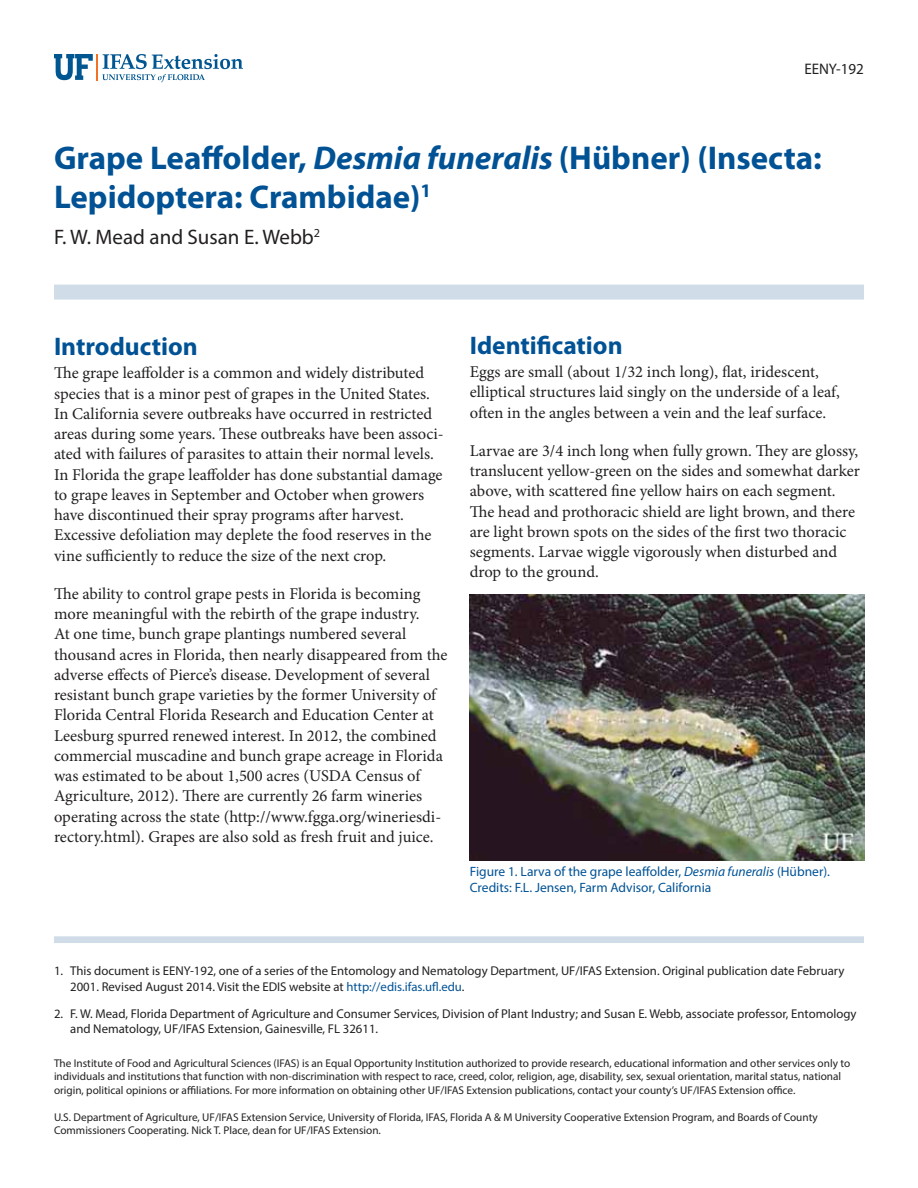
<style>
.page{position:relative;width:918px;height:1188px;background:#fff}
.page>*{position:absolute;margin:0;border:0;box-sizing:border-box;transform-origin:0 0}
.t1{font:700 33px/39.6px "Myriad Pro";color:#005295}
.t2{font:700 25.5px "Myriad Pro";color:#005295}
.t3{font:21px "Myriad Pro";color:#231f20}
.t4{font:16.5px/20.2px "Minion Pro";color:#231f20}
.t5{font:15.3px "Myriad Pro";color:#231f20}
.t6{font:13.5px/16.5px "Myriad Pro";color:#005295}
.t7{font:12.75px/15.3px "Myriad Pro";color:#231f20}
.t8{font:11.25px/13.5px "Myriad Pro";color:#231f20}
.s1{font-style:italic}
.s2{color:#005295}
</style>
<div class="page">
<svg style="left:54px;top:54px;width:189px;height:28px"></svg>
<div style="left:54px;top:285px;width:810px;height:15px;background:#d0dde9"></div>
<div style="left:54px;top:936px;width:810px;height:7px;background:#d0dde9"></div>
<img style="left:470px;top:594px;width:394px;height:266px">
<p class="t5" style="left:804px;top:63px;width:61px">EENY-192</p>
<h1 class="t1" style="left:54px;top:140px;width:769px">Grape Leaffolder, <span class="s1">Desmia funeralis</span> (Hübner) (Insecta:<br>Lepidoptera: Crambidae)<sup>1</sup></h1>
<p class="t3" style="left:54px;top:229px;width:268px">F. W. Mead and Susan E. Webb<sup>2</sup></p>
<h2 class="t2" style="left:54px;top:337px;width:145px">Introduction</h2>
<p class="t4" style="left:54px;top:364px;width:391px">The grape leaffolder is a common and widely distributed species that is a minor pest of grapes in the United States.<br>In California severe outbreaks have occurred in restricted areas during some years. These outbreaks have been associ&shy;ated with failures of parasites to attain their normal levels.<br>In Florida the grape leaffolder has done substantial damage to grape leaves in September and October when growers have discontinued their spray programs after harvest.<br>Excessive defoliation may deplete the food reserves in the vine sufficiently to reduce the size of the next crop.</p>
<p class="t4" style="left:54px;top:585px;width:395px">The ability to control grape pests in Florida is becoming more meaningful with the rebirth of the grape industry.<br>At one time, bunch grape plantings numbered several thousand acres in Florida, then nearly disappeared from the adverse effects of Pierce’s disease. Development of several resistant bunch grape varieties by the former University of Florida Central Florida Research and Education Center at Leesburg spurred renewed interest. In 2012, the combined commercial muscadine and bunch grape acreage in Florida was estimated to be about 1,500 acres (USDA Census of Agriculture, 2012). There are currently 26 farm wineries operating across the state (http://www.fgga.org/wineriesdi&shy;rectory.html). Grapes are also sold as fresh fruit and juice.</p>
<h2 class="t2" style="left:470px;top:335px;width:154px">Identification</h2>
<p class="t4" style="left:470px;top:363px;width:372px">Eggs are small (about 1/32 inch long), flat, iridescent, elliptical structures laid singly on the underside of a leaf, often in the angles between a vein and the leaf surface.</p>
<p class="t4" style="left:470px;top:442px;width:392px">Larvae are 3/4 inch long when fully grown. They are glossy, translucent yellow-green on the sides and somewhat darker above, with scattered fine yellow hairs on each segment.<br>The head and prothoracic shield are light brown, and there are light brown spots on the sides of the first two thoracic segments. Larvae wiggle vigorously when disturbed and drop to the ground.</p>
<p class="t6" style="left:470px;top:864px;width:362px">Figure 1. Larva of the grape leaffolder, <span class="s1">Desmia funeralis</span> (Hübner).<br>Credits: F.L. Jensen, Farm Advisor, California</p>
<p class="t7" style="left:70px;top:964px;width:776px;text-indent:-16px">1. This document is EENY-192, one of a series of the Entomology and Nematology Department, UF/IFAS Extension. Original publication date February<br>2001. Revised August 2014. Visit the EDIS website at <span class="s2">http://edis.ifas.ufl.edu</span>.</p>
<p class="t7" style="left:70px;top:1007px;width:788px;text-indent:-16px">2. F. W. Mead, Florida Department of Agriculture and Consumer Services, Division of Plant Industry; and Susan E. Webb, associate professor, Entomology and Nematology, UF/IFAS Extension, Gainesville, FL 32611.</p>
<p class="t8" style="left:54px;top:1057px;width:798px">The Institute of Food and Agricultural Sciences (IFAS) is an Equal Opportunity Institution authorized to provide research, educational information and other services only to individuals and institutions that function with non-discrimination with respect to race, creed, color, religion, age, disability, sex, sexual orientation, marital status, national origin, political opinions or affiliations. For more information on obtaining other UF/IFAS Extension publications, contact your county’s UF/IFAS Extension office.</p>
<p class="t8" style="left:54px;top:1111px;width:765px">U.S. Department of Agriculture, UF/IFAS Extension Service, University of Florida, IFAS, Florida A &amp; M University Cooperative Extension Program, and Boards of County<br>Commissioners Cooperating. Nick T. Place, dean for UF/IFAS Extension.</p>
</div>
